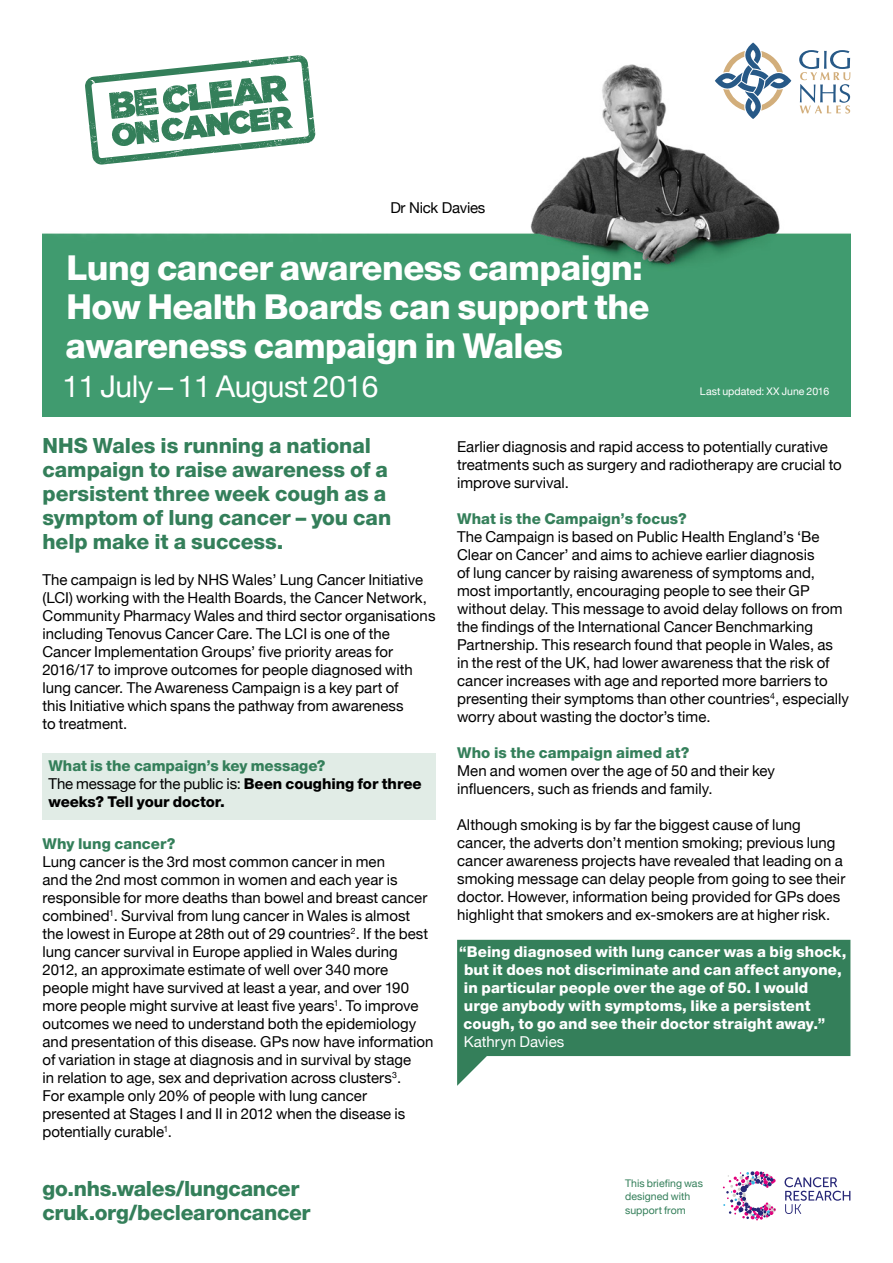
<style>
.page{position:relative;width:893px;height:1263px;background:#fff}
.page>*{position:absolute;margin:0;border:0;box-sizing:border-box;transform-origin:0 0}
.t1{font:800 34.5px/39px "Helvetica Neue LT Std";letter-spacing:-.015em;color:#fff}
.t2{font:30px "Helvetica Neue";letter-spacing:-.015em;color:#fff}
.t3{font:800 21px/24px "Helvetica Neue LT Std";letter-spacing:-.005em;color:#347f5a}
.t4{font:15px/18px "Helvetica Neue";color:#000}
.t5{font:800 15px/18px "Helvetica Neue LT Std";letter-spacing:.005em;color:#fff}
.t6{font:800 15px "Helvetica Neue LT Std";letter-spacing:.005em;color:#347f5a}
.t7{font:800 15px "Helvetica Neue LT Std";letter-spacing:-.01em;color:#000}
.t8{font:15px "Helvetica Neue";color:#fff}
.t9{font:15px "Helvetica Neue";letter-spacing:-.02em;color:#000}
.t10{font:10.5px/13.5px "Helvetica Neue";letter-spacing:.005em;color:#347f5a}
.t11{font:10.5px "Helvetica Neue";letter-spacing:.005em;color:#fff}
.s1{font-family:"Helvetica Neue LT Std";font-weight:800}
</style>
<div class="page">
<svg style="left:457px;top:940px;width:393px;height:146px;fill:#347f5a"></svg>
<img style="left:43px;top:42px;width:807px;height:375px">
<svg style="left:85px;top:55px;width:231px;height:110px"></svg>
<div style="left:43px;top:753px;width:393px;height:66px;background:#e1ece6"></div>
<svg style="left:784px;top:1177px;width:66px;height:37px"></svg>
<svg style="left:723px;top:1171px;width:53px;height:49px"></svg>
<svg style="left:715px;top:43px;width:76px;height:76px"></svg>
<svg style="left:799px;top:50px;width:51px;height:64px"></svg>
<p class="t9" style="left:390px;top:196px;width:96px">Dr Nick Davies</p>
<h1 class="t1" style="left:65px;top:248px;width:586px">Lung cancer awareness campaign:<br>How Health Boards can support the awareness campaign in Wales</h1>
<h2 class="t2" style="left:63px;top:364px;width:317px">11 July – 11 August 2016</h2>
<p class="t11" style="left:700px;top:384px;width:131px">Last updated: XX June 2016</p>
<h3 class="t3" style="left:43px;top:433px;width:350px">NHS Wales is running a national campaign to raise awareness of a persistent three week cough as a symptom of lung cancer – you can help make it a success.</h3>
<p class="t4" style="left:43px;top:571px;width:394px">The campaign is led by NHS Wales’ Lung Cancer Initiative (LCI) working with the Health Boards, the Cancer Network, Community Pharmacy Wales and third sector organisations including Tenovus Cancer Care. The LCI is one of the Cancer Implementation Groups’ five priority areas for 2016/17 to improve outcomes for people diagnosed with lung cancer. The Awareness Campaign is a key part of<br>this Initiative which spans the pathway from awareness<br>to treatment.</p>
<p class="t6" style="left:49px;top:757px;width:278px">What is the campaign’s key message?</p>
<p class="t4" style="left:49px;top:776px;width:375px">The message for the public is: <span class="s1">Been coughing for three</span></p>
<p class="t7" style="left:49px;top:793px;width:178px">weeks? Tell your doctor.</p>
<p class="t6" style="left:43px;top:835px;width:134px">Why lung cancer?</p>
<p class="t4" style="left:43px;top:854px;width:393px">Lung cancer is the 3rd most common cancer in men<br>and the 2nd most common in women and each year is responsible for more deaths than bowel and breast cancer combined<sup>1</sup>. Survival from lung cancer in Wales is almost the lowest in Europe at 28th out of 29 countries<sup>2</sup>. If the best lung cancer survival in Europe applied in Wales during 2012, an approximate estimate of well over 340 more people might have survived at least a year, and over 190 more people might survive at least five years<sup>1</sup>. To improve outcomes we need to understand both the epidemiology and presentation of this disease. GPs now have information of variation in stage at diagnosis and in survival by stage<br>in relation to age, sex and deprivation across clusters<sup>3</sup>.<br>For example only 20% of people with lung cancer presented at Stages I and II in 2012 when the disease is potentially curable<sup>1</sup>.</p>
<h3 class="t3" style="left:43px;top:1177px;width:270px">go.nhs.wales/lungcancer cruk.org/beclearoncancer</h3>
<p class="t4" style="left:457px;top:439px;width:386px">Earlier diagnosis and rapid access to potentially curative treatments such as surgery and radiotherapy are crucial to improve survival.</p>
<p class="t6" style="left:457px;top:510px;width:231px">What is the Campaign’s focus?</p>
<p class="t4" style="left:457px;top:529px;width:393px">The Campaign is based on Public Health England’s ‘Be Clear on Cancer’ and aims to achieve earlier diagnosis<br>of lung cancer by raising awareness of symptoms and, most importantly, encouraging people to see their GP without delay. This message to avoid delay follows on from the findings of the International Cancer Benchmarking Partnership. This research found that people in Wales, as<br>in the rest of the UK, had lower awareness that the risk of cancer increases with age and reported more barriers to presenting their symptoms than other countries<sup>4</sup>, especially worry about wasting the doctor’s time.</p>
<p class="t6" style="left:457px;top:744px;width:234px">Who is the campaign aimed at?</p>
<p class="t4" style="left:457px;top:763px;width:319px">Men and women over the age of 50 and their key influencers, such as friends and family.</p>
<p class="t4" style="left:457px;top:817px;width:390px">Although smoking is by far the biggest cause of lung cancer, the adverts don’t mention smoking; previous lung cancer awareness projects have revealed that leading on a smoking message can delay people from going to see their doctor. However, information being provided for GPs does highlight that smokers and ex-smokers are at higher risk.</p>
<p class="t5" style="left:459px;top:942px;width:389px">“Being diagnosed with lung cancer was a big shock, but it does not discriminate and can affect anyone, in particular people over the age of 50. I would<br>urge anybody with symptoms, like a persistent cough, to go and see their doctor straight away.”</p>
<p class="t8" style="left:464px;top:1030px;width:102px">Kathryn Davies</p>
<p class="t10" style="left:625px;top:1177px;width:79px">This briefing was designed with support from</p>
</div>
